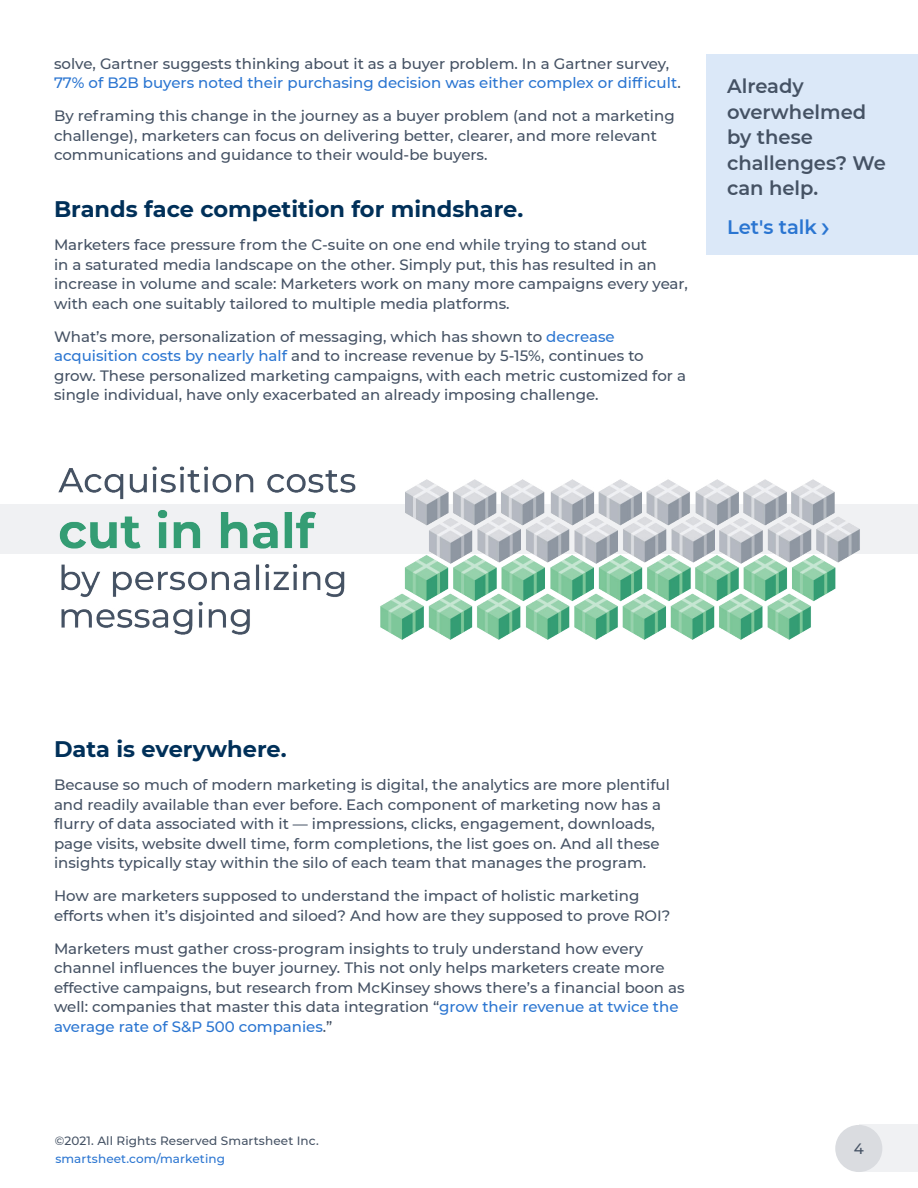
<style>
.page{position:relative;width:918px;height:1188px;background:#fff}
.page>*{position:absolute;margin:0;border:0;box-sizing:border-box;transform-origin:0 0}
.t1{font:700 22.5px "Montserrat";color:#003059}
.t2{font:600 19.5px/25.5px "Montserrat";color:#455264}
.t3{font:600 19.5px "Montserrat";color:#2a75d1}
.t4{font:500 15px/19.5px "Montserrat";color:#455264}
.t5{font:500 12px "Montserrat";letter-spacing:.01em;color:#455264}
.t6{font:500 12px "Montserrat";letter-spacing:.01em;color:#2a75d1}
.s1{color:#2a75d1}
.s2{font-weight:500;font-size:30px}
</style>
<div class="page">
<div style="left:860px;top:1125px;width:58px;height:47px;background:#f0f1f3"></div>
<div style="left:835px;top:1125px;width:47px;height:47px;background:#dadce0;border-radius:50%"></div>
<div style="left:707px;top:54px;width:211px;height:200px;background:#dbe8f8"></div>
<img style="left:0;top:466px;width:918px;height:174px">
<p class="t4" style="left:54px;top:53px;width:628px">solve, Gartner suggests thinking about it as a buyer problem. In a Gartner survey,<br><span class="s1">77% of B2B buyers noted their purchasing decision was either complex or difficult</span>.</p>
<p class="t4" style="left:54px;top:105px;width:622px">By reframing this change in the journey as a buyer problem (and not a marketing challenge), marketers can focus on delivering better, clearer, and more relevant communications and guidance to their would-be buyers.</p>
<h1 class="t1" style="left:54px;top:193px;width:471px">Brands face competition for mindshare.</h1>
<p class="t4" style="left:54px;top:234px;width:636px">Marketers face pressure from the C-suite on one end while trying to stand out<br>in a saturated media landscape on the other. Simply put, this has resulted in an increase in volume and scale: Marketers work on many more campaigns every year, with each one suitably tailored to multiple media platforms.</p>
<p class="t4" style="left:54px;top:326px;width:634px">What’s more, personalization of messaging, which has shown to <span class="s1">decrease acquisition costs by nearly half</span> and to increase revenue by 5-15%, continues to grow. These personalized marketing campaigns, with each metric customized for a single individual, have only exacerbated an already imposing challenge.</p>
<h2 class="t2" style="left:727px;top:73px;width:160px">Already overwhelmed by these challenges? We can help.</h2>
<h2 class="t3" style="left:727px;top:213px;width:105px">Let's talk <span class="s2">›</span></h2>
<h1 class="t1" style="left:54px;top:733px;width:234px">Data is everywhere.</h1>
<p class="t4" style="left:54px;top:774px;width:617px">Because so much of modern marketing is digital, the analytics are more plentiful and readily available than ever before. Each component of marketing now has a flurry of data associated with it — impressions, clicks, engagement, downloads, page visits, website dwell time, form completions, the list goes on. And all these insights typically stay within the silo of each team that manages the program.</p>
<p class="t4" style="left:54px;top:885px;width:618px">How are marketers supposed to understand the impact of holistic marketing efforts when it’s disjointed and siloed? And how are they supposed to prove ROI?</p>
<p class="t4" style="left:54px;top:938px;width:632px">Marketers must gather cross-program insights to truly understand how every channel influences the buyer journey. This not only helps marketers create more effective campaigns, but research from McKinsey shows there’s a financial boon as well: companies that master this data integration “<span class="s1">grow their revenue at twice the average rate of S&amp;P 500 companies</span>.”</p>
<p class="t5" style="left:55px;top:1133px;width:266px">©2021. All Rights Reserved Smartsheet Inc.</p>
<p class="t6" style="left:55px;top:1151px;width:171px">smartsheet.com/marketing</p>
<p class="t4" style="left:854px;top:1139px;width:12px">4</p>
</div>
